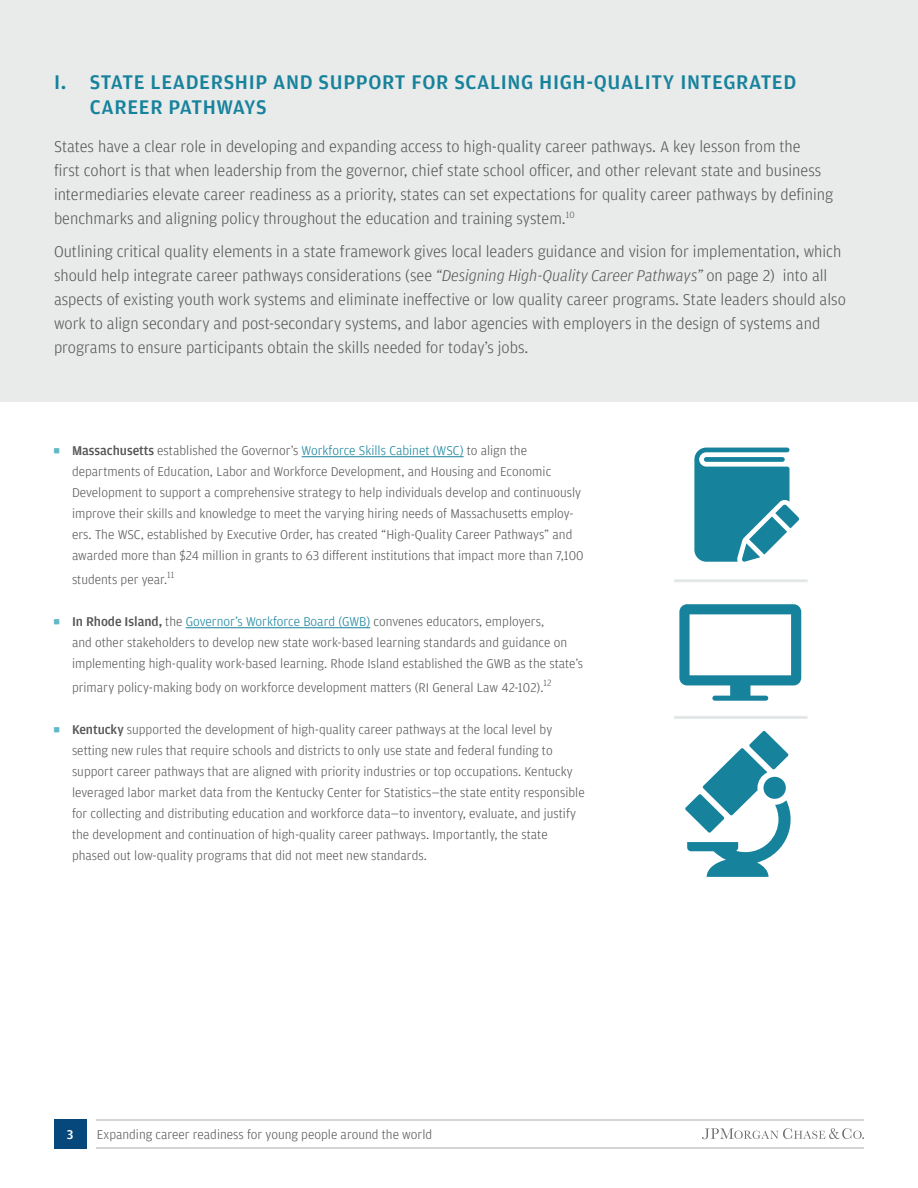
<style>
.page{position:relative;width:918px;height:1188px;background:#fff}
.page>*{position:absolute;margin:0;border:0;box-sizing:border-box;transform-origin:0 0}
.t1{font:500 21px/25.5px "Amplitude";letter-spacing:.03em;color:#16829c}
.t2{font:300 16.5px/24px "Amplitude";color:#565656}
.t3{font:300 13.5px/21px "Amplitude";color:#565656}
.t4{font:500 13.5px "Amplitude";color:#fff}
.s1{font-style:italic}
.s2{font-weight:500}
.s3{color:#16829c}
</style>
<div class="page">
<div style="left:54px;top:1119px;width:32px;height:29px;background:#06477c"></div>
<svg style="left:702px;top:1128px;width:162px;height:11px"></svg>
<hr style="left:97px;top:1119px;width:767px;height:2px;background:#d3d4d5">
<hr style="left:97px;top:1147px;width:767px;height:1px;background:#d3d4d5">
<div style="left:0;top:0;width:918px;height:401px;background:#e9eaea"></div>
<hr style="left:302px;top:456px;width:162px;height:1px;background:#16829c">
<hr style="left:186px;top:627px;width:184px;height:1px;background:#16829c">
<svg style="left:679px;top:604px;width:122px;height:97px"></svg>
<svg style="left:694px;top:448px;width:105px;height:114px"></svg>
<div style="left:674px;top:579px;width:134px;height:3px;background:#29a1b6;border:2px solid #e9eaea"></div>
<svg style="left:685px;top:731px;width:106px;height:146px"></svg>
<div style="left:674px;top:716px;width:134px;height:3px;background:#29a1b6;border:2px solid #e9eaea"></div>
<h2 class="t1" style="left:90px;top:69px;width:708px;text-indent:-36px">I. STATE LEADERSHIP AND SUPPORT FOR SCALING HIGH-QUALITY INTEGRATED<br>CAREER PATHWAYS</h2>
<p class="t2" style="left:54px;top:134px;width:781px">States have a clear role in developing and expanding access to high-quality career pathways. A key lesson from the<br>first cohort is that when leadership from the governor, chief state school officer, and other relevant state and business intermediaries elevate career readiness as a priority, states can set expectations for quality career pathways by defining benchmarks and aligning policy throughout the education and training system.<sup>10</sup></p>
<p class="t2" style="left:54px;top:239px;width:793px">Outlining critical quality elements in a state framework gives local leaders guidance and vision for implementation, which should help integrate career pathways considerations (see <span class="s1">“Designing High-Quality Career Pathways”</span> on page 2) into all aspects of existing youth work systems and eliminate ineffective or low quality career programs. State leaders should also work to align secondary and post-secondary systems, and labor agencies with employers in the design of systems and programs to ensure participants obtain the skills needed for today’s jobs.</p>
<p class="t3" style="left:72px;top:440px;width:513px"><span class="s2">Massachusetts</span> established the Governor’s <span class="s3">Workforce Skills Cabinet (WSC)</span> to align the departments of Education, Labor and Workforce Development, and Housing and Economic Development to support a comprehensive strategy to help individuals develop and continuously improve their skills and knowledge to meet the varying hiring needs of Massachusetts employ&shy;ers. The WSC, established by Executive Order, has created “High-Quality Career Pathways” and awarded more than $24 million in grants to 63 different institutions that impact more than 7,100</p>
<p class="t3" style="left:72px;top:569px;width:104px">students per year.<sup>11</sup></p>
<p class="t3" style="left:72px;top:611px;width:513px"><span class="s2">In Rhode Island,</span> the <span class="s3">Governor’s Workforce Board (GWB)</span> convenes educators, employers,<br>and other stakeholders to develop new state work-based learning standards and guidance on implementing high-quality work-based learning. Rhode Island established the GWB as the state’s</p>
<p class="t3" style="left:72px;top:677px;width:481px">primary policy-making body on workforce development matters (RI General Law 42-102).<sup>12</sup></p>
<p class="t3" style="left:72px;top:719px;width:514px"><span class="s2">Kentucky</span> supported the development of high-quality career pathways at the local level by setting new rules that require schools and districts to only use state and federal funding to support career pathways that are aligned with priority industries or top occupations. Kentucky leveraged labor market data from the Kentucky Center for Statistics—the state entity responsible for collecting and distributing education and workforce data—to inventory, evaluate, and justify the development and continuation of high-quality career pathways. Importantly, the state phased out low-quality programs that did not meet new standards.</p>
<p class="t4" style="left:67px;top:1127px;width:8px">3</p>
<p class="t3" style="left:97px;top:1124px;width:337px">Expanding career readiness for young people around the world</p>
</div>
